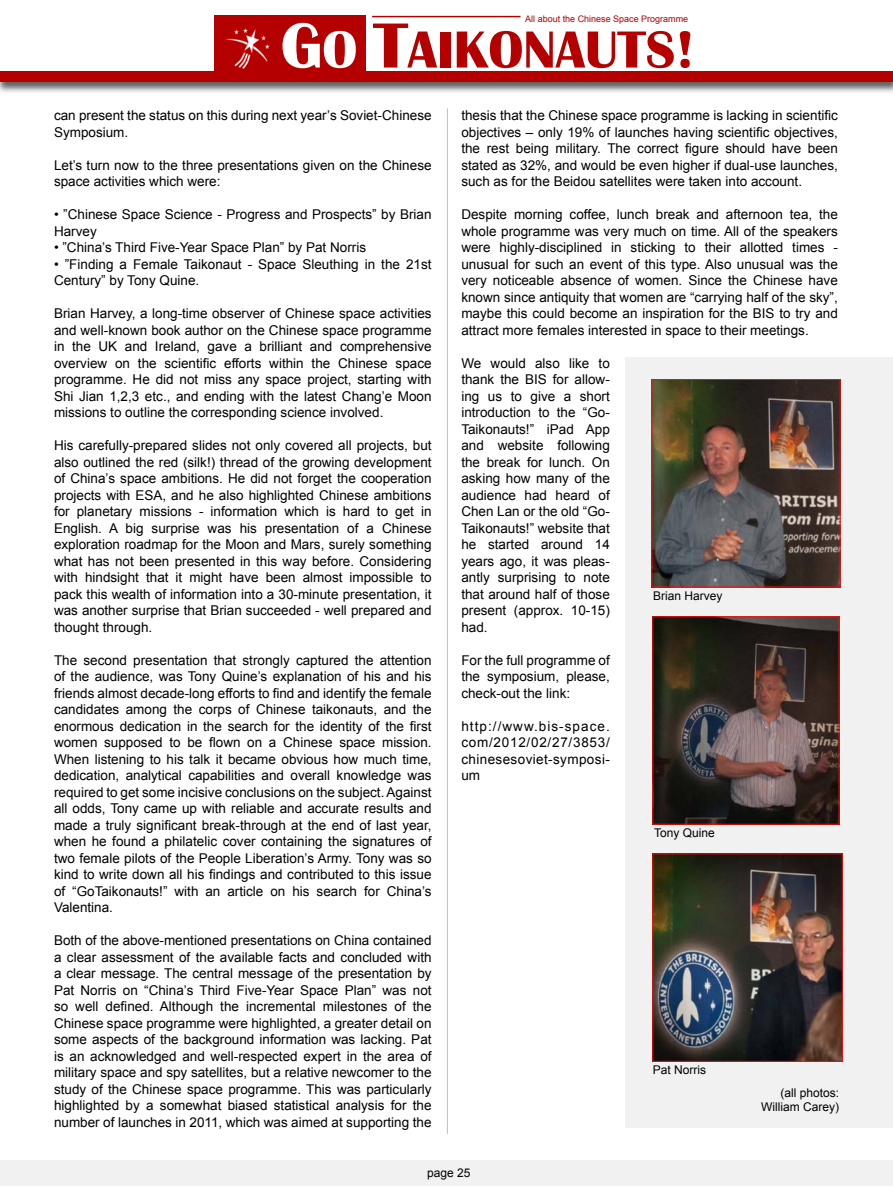
<style>
.page{position:relative;width:893px;height:1188px;background:#fff}
.page>*{position:absolute;margin:0;border:0;box-sizing:border-box;transform-origin:0 0}
.t1{font:700 54px "Britannic";color:#b50000}
.t2{font:13.5px/16.5px "Arial";color:#000;text-align:justify}
.t3{font:12px/14.4px "Arial";color:#000;text-align:right}
.t4{font:9px "Arial";color:#b50000}
.s1{font-size:66px;color:#fff}
.s2{color:#fff}
.s3{font-size:66px}
</style>
<div class="page">
<div style="left:214px;top:15px;width:151px;height:63px;background:#b50000"></div>
<img style="left:225px;top:28px;width:45px;height:41px">
<div style="left:0;top:72px;width:893px;height:22px;background:#000;opacity:.64"></div>
<div style="left:0;top:72px;width:893px;height:10px;background:#b50000"></div>
<hr style="left:372px;top:16px;width:148px;height:1px;background:#b50000">
<div style="left:0;top:1161px;width:893px;height:25px;background:#f1f1f2"></div>
<hr style="left:447px;top:108px;width:1px;height:1026px;background:#bcbec0">
<div style="left:625px;top:357px;width:268px;height:771px;background:#f1f1f2"></div>
<img style="left:654px;top:381px;width:184px;height:204px">
<img style="left:655px;top:856px;width:185px;height:204px">
<img style="left:655px;top:619px;width:182px;height:203px">
<p class="t4" style="left:525px;top:13px;width:165px">All about the Chinese Space Programme</p>
<h1 class="t1" style="left:281px;top:19px;width:416px"><span class="s1">G</span><span class="s2">O</span> <span class="s3">T</span>AIKONAUTS!</h1>
<p class="t2" style="left:54px;top:108px;width:379px">can present the status on this during next year’s Soviet-Chinese<br>Symposium.</p>
<p class="t2" style="left:54px;top:157px;width:379px">Let’s turn now to the three presentations given on the Chinese space activities which were:</p>
<p class="t2" style="left:54px;top:207px;width:379px">• ”Chinese Space Science - Progress and Prospects” by Brian<br>Harvey</p>
<p class="t2" style="left:54px;top:240px;width:314px">• ”China’s Third Five-Year Space Plan” by Pat Norris</p>
<p class="t2" style="left:54px;top:256px;width:379px">• ”Finding a Female Taikonaut - Space Sleuthing in the 21st<br>Century” by Tony Quine.</p>
<p class="t2" style="left:54px;top:306px;width:379px">Brian Harvey, a long-time observer of Chinese space activities and well-known book author on the Chinese space programme in the UK and Ireland, gave a brilliant and comprehensive overview on the scientific efforts within the Chinese space programme. He did not miss any space project, starting with Shi Jian 1,2,3 etc., and ending with the latest Chang’e Moon missions to outline the corresponding science involved.</p>
<p class="t2" style="left:54px;top:438px;width:379px">His carefully-prepared slides not only covered all projects, but also outlined the red (silk!) thread of the growing development of China’s space ambitions. He did not forget the cooperation projects with ESA, and he also highlighted Chinese ambitions for planetary missions - information which is hard to get in English. A big surprise was his presentation of a Chinese exploration roadmap for the Moon and Mars, surely something what has not been presented in this way before. Considering with hindsight that it might have been almost impossible to pack this wealth of information into a 30-minute presentation, it was another surprise that Brian succeeded - well prepared and thought through.</p>
<p class="t2" style="left:54px;top:652px;width:379px">The second presentation that strongly captured the attention of the audience, was Tony Quine’s explanation of his and his friends almost decade-long efforts to find and identify the female candidates among the corps of Chinese taikonauts, and the enormous dedication in the search for the identity of the first women supposed to be flown on a Chinese space mission.<br>When listening to his talk it became obvious how much time, dedication, analytical capabilities and overall knowledge was required to get some incisive conclusions on the subject. Against all odds, Tony came up with reliable and accurate results and made a truly significant break-through at the end of last year, when he found a philatelic cover containing the signatures of two female pilots of the People Liberation’s Army. Tony was so kind to write down all his findings and contributed to this issue of “GoTaikonauts!” with an article on his search for China’s Valentina.</p>
<p class="t2" style="left:54px;top:933px;width:379px">Both of the above-mentioned presentations on China contained a clear assessment of the available facts and concluded with a clear message. The central message of the presentation by Pat Norris on “China’s Third Five-Year Space Plan” was not so well defined. Although the incremental milestones of the Chinese space programme were highlighted, a greater detail on some aspects of the background information was lacking. Pat is an acknowledged and well-respected expert in the area of military space and spy satellites, but a relative newcomer to the study of the Chinese space programme. This was particularly highlighted by a somewhat biased statistical analysis for the number of launches in 2011, which was aimed at supporting the</p>
<p class="t2" style="left:461px;top:108px;width:378px">thesis that the Chinese space programme is lacking in scientific objectives – only 19% of launches having scientific objectives, the rest being military. The correct figure should have been stated as 32%, and would be even higher if dual-use launches, such as for the Beidou satellites were taken into account.</p>
<p class="t2" style="left:461px;top:207px;width:378px">Despite morning coffee, lunch break and afternoon tea, the whole programme was very much on time. All of the speakers were highly-disciplined in sticking to their allotted times - unusual for such an event of this type. Also unusual was the very noticeable absence of women. Since the Chinese have known since antiquity that women are “carrying half of the sky”, maybe this could become an inspiration for the BIS to try and attract more females interested in space to their meetings.</p>
<p class="t2" style="left:461px;top:355px;width:150px">We would also like to thank the BIS for allow&shy;ing us to give a short introduction to the “Go-Taikonauts!” iPad App and website following the break for lunch. On asking how many of the audience had heard of Chen Lan or the old “Go-Taikonauts!” website that he started around 14 years ago, it was pleas&shy;antly surprising to note that around half of those present (approx. 10-15) had.</p>
<p class="t2" style="left:461px;top:652px;width:150px">For the full programme of the symposium, please, check-out the link:</p>
<p class="t2" style="left:461px;top:718px;width:150px">http://www.bis-space. com/2012/02/27/3853/ chinesesoviet-symposi&shy;um</p>
<p class="t3" style="left:653px;top:589px;width:71px">Brian Harvey</p>
<p class="t3" style="left:654px;top:826px;width:62px">Tony Quine</p>
<p class="t3" style="left:653px;top:1062px;width:55px">Pat Norris</p>
<p class="t3" style="left:761px;top:1086px;width:79px">(all photos:<br>William Carey)</p>
<p class="t3" style="left:427px;top:1166px;width:45px">page 25</p>
</div>
